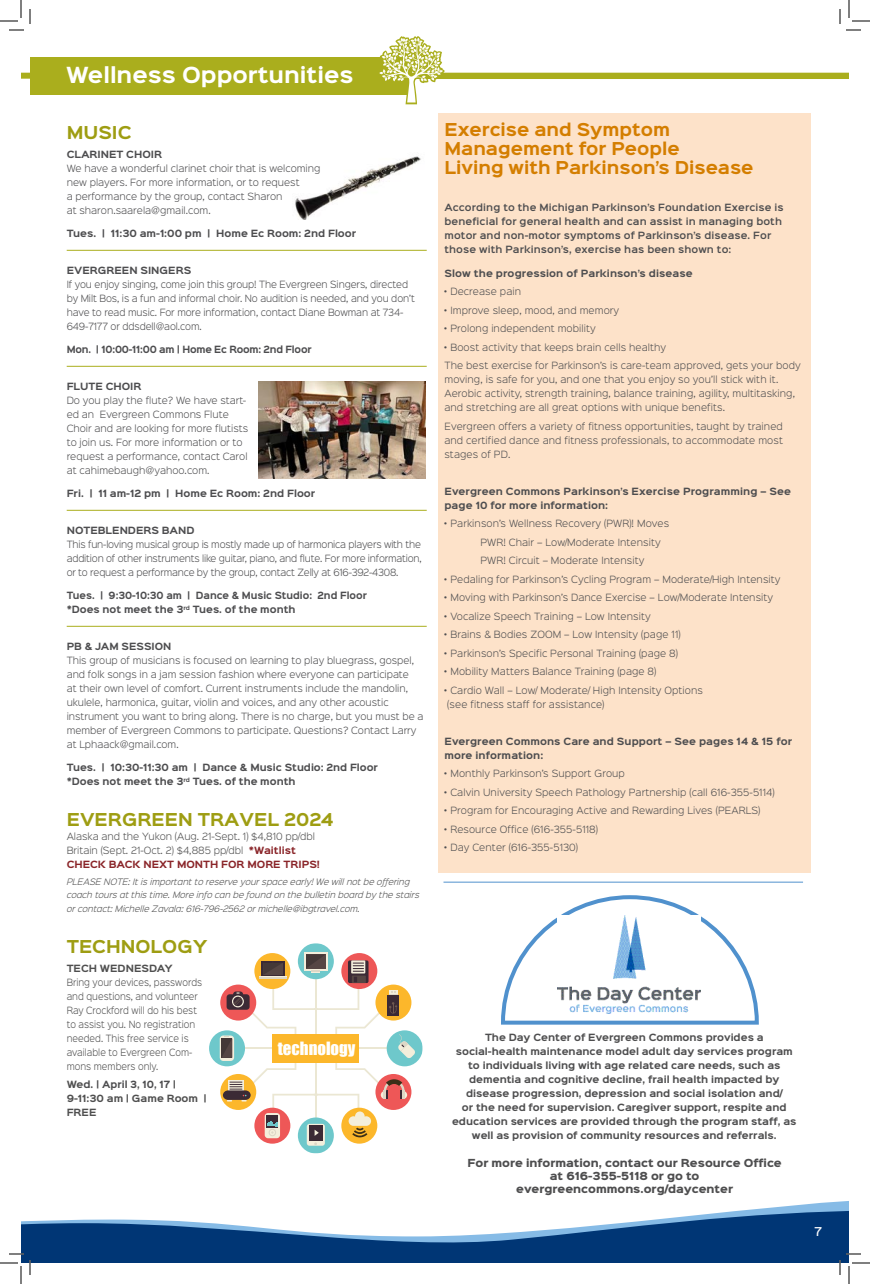
<style>
.page{position:relative;width:870px;height:1284px;background:#fff}
.page>*{position:absolute;margin:0;border:0;box-sizing:border-box;transform-origin:0 0}
.t1{font:700 20px "Sinkin Sans 700";color:#fff}
.t2{font:16.8px "Impact";color:#fff}
.t3{font:700 16px/19px "Sinkin Sans 700";color:#d47e00}
.t4{font:700 16px "Sinkin Sans 700";color:#9e9d12}
.t5{font:500 11px "Sinkin Sans 500";color:#fff}
.t6{font:900 10px/13px "Sinkin Sans 800";color:#4e4e4f;text-align:center}
.t7{font:300 9px/14px "Sinkin Sans 300";color:#4d4d4f}
.t8{font:700 9px/14px "Sinkin Sans 700";color:#4d4d4f}
.t9{font:700 9px/14px "Sinkin Sans 700";color:#4e4e4f;text-align:center}
.t10{font:600 9px/14px "Sinkin Sans 600";letter-spacing:.01em;color:#4d4d4f}
.t11{font:300 9px/14px "Sinkin Sans 300";color:#4f4f4f;scale:.92 1}
.t12{font:300 9px/14px "Sinkin Sans 300";color:#4f4f4f}
.t13{font:700 9px/14px "Sinkin Sans 700";color:#4d4d4f;scale:.95 1}
.t14{font:700 9px/14px "Sinkin Sans 700";color:#4f4f4f}
.t15{font:700 9px "Sinkin Sans 700";letter-spacing:-.02em;color:#4d4d4f;scale:.95 1}
.t16{font:700 9px "Sinkin Sans 700";color:#8a2529}
.t17{font:italic 300 8px/13px "Sinkin Sans 300";color:#4f4f4f}
.s1{font-family:"Sinkin Sans 700";font-weight:700;color:#8a2529}
.s2{color:#4d4d4f}
</style>
<div class="page">
<img style="left:295px;top:156px;width:126px;height:64px">
<div style="left:438px;top:114px;width:373px;height:759px;background:#fde2c9"></div>
<svg style="left:747px;top:1201px;width:102px;height:9px"></svg>
<div style="left:21px;top:73px;width:10px;height:6px;background:#aaae1d"></div>
<div style="left:367px;top:73px;width:482px;height:6px;background:#aaae1d"></div>
<div style="left:30px;top:57px;width:381px;height:38px;background:#aaae1d"></div>
<svg style="left:379px;top:36px;width:66px;height:68px"></svg>
<hr style="left:67px;top:250px;width:360px;height:1px;background:#aaae1d">
<hr style="left:67px;top:366px;width:360px;height:1px;background:#aaae1d">
<hr style="left:67px;top:510px;width:360px;height:1px;background:#aaae1d">
<hr style="left:67px;top:626px;width:360px;height:1px;background:#aaae1d">
<img style="left:258px;top:382px;width:167px;height:96px">
<svg style="left:501px;top:895px;width:258px;height:130px"></svg>
<img style="left:557px;top:916px;width:144px;height:98px">
<hr style="left:444px;top:882px;width:359px;height:1px;background:#5091cd">
<div style="left:209px;top:1030px;width:36px;height:36px;background:#6ec8cb;border-radius:50%"></div>
<div style="left:387px;top:1030px;width:36px;height:36px;background:#6ec8cb;border-radius:50%"></div>
<svg style="left:220px;top:1074px;width:36px;height:36px"></svg>
<svg style="left:220px;top:985px;width:36px;height:36px"></svg>
<div style="left:298px;top:1118px;width:36px;height:35px;background:#6ec8cb;border-radius:50%"></div>
<div style="left:298px;top:943px;width:36px;height:36px;background:#6ec8cb;border-radius:50%"></div>
<div style="left:304px;top:952px;width:23px;height:19px;background:#f4eedb"></div>
<svg style="left:307px;top:1124px;width:18px;height:22px"></svg>
<svg style="left:220px;top:1036px;width:14px;height:25px"></svg>
<svg style="left:222px;top:954px;width:193px;height:191px"></svg>
<svg style="left:0;top:0;width:31px;height:31px"></svg>
<svg style="left:839px;top:0;width:31px;height:31px"></svg>
<svg style="left:0;top:1210px;width:870px;height:74px"></svg>
<h1 class="t1" style="left:66px;top:65px;width:289px">Wellness Opportunities</h1>
<h3 class="t4" style="left:67px;top:124px;width:66px">MUSIC</h3>
<p class="t8" style="left:67px;top:148px;width:97px">CLARINET CHOIR</p>
<p class="t7" style="left:67px;top:161px;width:255px">We have a wonderful clarinet choir that is welcoming new players. For more information, or to request<br>a performance by the group, contact Sharon<br>at sharon.saarela@gmail.com.</p>
<p class="t8" style="left:67px;top:227px;width:291px">Tues. | 11:30 am-1:00 pm | Home Ec Room: 2nd Floor</p>
<p class="t8" style="left:67px;top:264px;width:126px">EVERGREEN SINGERS</p>
<p class="t7" style="left:67px;top:277px;width:350px">If you enjoy singing, come join this group! The Evergreen Singers, directed by Milt Bos, is a fun and informal choir. No audition is needed, and you don’t have to read music. For more information, contact Diane Bowman at 734- 649-7177 or ddsdell@aol.com.</p>
<p class="t15" style="left:67px;top:344px;width:259px">Mon. | 10:00-11:00 am | Home Ec Room: 2nd Floor</p>
<p class="t8" style="left:67px;top:380px;width:76px">FLUTE CHOIR</p>
<p class="t7" style="left:67px;top:393px;width:183px">Do you play the flute? We have start&shy;ed an Evergreen Commons Flute Choir and are looking for more flutists to join us. For more information or to request a performance, contact Carol at cahimebaugh@yahoo.com.</p>
<p class="t8" style="left:67px;top:487px;width:250px">Fri. | 11 am-12 pm | Home Ec Room: 2nd Floor</p>
<p class="t8" style="left:67px;top:524px;width:129px">NOTEBLENDERS BAND</p>
<p class="t7" style="left:67px;top:537px;width:357px;text-align:justify">This fun-loving musical group is mostly made up of harmonica players with the addition of other instruments like guitar, piano, and flute. For more information, or to request a performance by the group, contact Zelly at 616-392-4308.</p>
<p class="t13" style="left:67px;top:589px;width:317px">Tues. | 9:30-10:30 am | Dance &amp; Music Studio: 2nd Floor *Does not meet the 3<sup>rd</sup> Tues. of the month</p>
<p class="t8" style="left:67px;top:640px;width:106px">PB &amp; JAM SESSION</p>
<p class="t7" style="left:67px;top:653px;width:358px">This group of musicians is focused on learning to play bluegrass, gospel, and folk songs in a jam session fashion where everyone can participate<br>at their own level of comfort. Current instruments include the mandolin, ukulele, harmonica, guitar, violin and voices, and any other acoustic instrument you want to bring along. There is no charge, but you must be a member of Evergreen Commons to participate. Questions? Contact Larry at Lphaack@gmail.com.</p>
<p class="t8" style="left:67px;top:761px;width:313px">Tues. | 10:30-11:30 am | Dance &amp; Music Studio: 2nd Floor *Does not meet the 3<sup>rd</sup> Tues. of the month</p>
<h3 class="t4" style="left:67px;top:811px;width:268px">EVERGREEN TRAVEL 2024</h3>
<p class="t12" style="left:67px;top:829px;width:250px">Alaska and the Yukon (Aug. 21-Sept. 1) $4,810 pp/dbl<br>Britain (Sept. 21-Oct. 2) $4,885 pp/dbl <span class="s1">*Waitlist</span></p>
<p class="t16" style="left:67px;top:859px;width:255px">CHECK BACK NEXT MONTH FOR MORE TRIPS!</p>
<p class="t17" style="left:67px;top:875px;width:354px">PLEASE NOTE: It is important to reserve your space early! We will not be offering coach tours at this time. More info can be found on the bulletin board by the stairs</p>
<p class="t17" style="left:67px;top:902px;width:295px">or contact: Michelle Zavala: 616-796-2562 or michelle@ibgtravel.com.</p>
<h3 class="t4" style="left:67px;top:938px;width:142px">TECHNOLOGY</h3>
<p class="t14" style="left:67px;top:962px;width:108px">TECH WEDNESDAY</p>
<p class="t11" style="left:67px;top:975px;width:149px">Bring your devices, passwords and questions, and volunteer<br>Ray Crockford will do his best to assist you. No registration needed. This free service is available to Evergreen Com&shy;mons members only.</p>
<p class="t14" style="left:67px;top:1078px;width:142px">We<span class="s2">d. | April 3, 10, 17</span> |<br>9-11:30 am | Game Room |<br>FREE</p>
<h2 class="t2" style="left:278px;top:1035px;width:79px">technology</h2>
<h3 class="t3" style="left:444px;top:121px;width:311px">Exercise and Symptom<br>Management for People<br>Living with Parkinson’s Disease</h3>
<p class="t10" style="left:444px;top:200px;width:341px">According to the Michigan Parkinson’s Foundation Exercise is beneficial for general health and can assist in managing both motor and non-motor symptoms of Parkinson’s disease. For those with Parkinson’s, exercise has been shown to:</p>
<p class="t8" style="left:444px;top:267px;width:250px">Slow the progression of Parkinson’s disease</p>
<p class="t7" style="left:444px;top:284px;width:78px">• Decrease pain</p>
<p class="t7" style="left:444px;top:303px;width:176px">• Improve sleep, mood, and memory</p>
<p class="t7" style="left:444px;top:321px;width:153px">• Prolong independent mobility</p>
<p class="t7" style="left:444px;top:337px;width:358px;line-height:18.5px">• Boost activity that keeps brain cells healthy<br>The best exercise for Parkinson’s is care-team approved, gets your body</p>
<p class="t7" style="left:444px;top:372px;width:352px">moving, is safe for you, and one that you enjoy so you’ll stick with it.<br>Aerobic activity, strength training, balance training, agility, multitasking, and stretching are all great options with unique benefits.</p>
<p class="t7" style="left:444px;top:419px;width:340px;text-align:justify">Evergreen offers a variety of fitness opportunities, taught by trained and certified dance and fitness professionals, to accommodate most stages of PD.</p>
<p class="t8" style="left:444px;top:485px;width:348px">Evergreen Commons Parkinson’s Exercise Programming – See page 10 for more information:</p>
<p class="t7" style="left:480px;top:514px;width:190px;line-height:18.5px;text-indent:-36px">• Parkinson’s Wellness Recovery (PWR)! Moves<br>PWR! Chair – Low/Moderate Intensity<br>PWR! Circuit – Moderate Intensity</p>
<p class="t7" style="left:444px;top:572px;width:338px">• Pedaling for Parkinson’s Cycling Program – Moderate/High Intensity</p>
<p class="t7" style="left:444px;top:590px;width:330px">• Moving with Parkinson’s Dance Exercise – Low/Moderate Intensity</p>
<p class="t7" style="left:444px;top:609px;width:208px">• Vocalize Speech Training – Low Intensity</p>
<p class="t7" style="left:444px;top:627px;width:238px">• Brains &amp; Bodies ZOOM – Low Intensity (page 11)</p>
<p class="t7" style="left:444px;top:646px;width:235px">• Parkinson’s Specific Personal Training (page 8)</p>
<p class="t7" style="left:444px;top:664px;width:214px">• Mobility Matters Balance Training (page 8)</p>
<p class="t7" style="left:447px;top:683px;width:257px;text-indent:-3px">• Cardio Wall – Low/ Moderate/ High Intensity Options (see fitness staff for assistance)</p>
<p class="t8" style="left:444px;top:735px;width:349px">Evergreen Commons Care and Support – See pages 14 &amp; 15 for more information:</p>
<p class="t7" style="left:444px;top:766px;width:182px">• Monthly Parkinson’s Support Group</p>
<p class="t7" style="left:444px;top:785px;width:332px">• Calvin University Speech Pathology Partnership (call 616-355-5114)</p>
<p class="t7" style="left:444px;top:803px;width:317px">• Program for Encouraging Active and Rewarding Lives (PEARLS)</p>
<p class="t7" style="left:444px;top:822px;width:155px">• Resource Office (616-355-5118)</p>
<p class="t7" style="left:444px;top:840px;width:135px">• Day Center (616-355-5130)</p>
<p class="t9" style="left:452px;top:1031px;width:346px">The Day Center of Evergreen Commons provides a social-health maintenance model adult day services program to individuals living with age related care needs, such as dementia and cognitive decline, frail health impacted by disease progression, depression and social isolation and/<br>or the need for supervision. Caregiver support, respite and education services are provided through the program staff, as well as provision of community resources and referrals.</p>
<p class="t6" style="left:468px;top:1157px;width:316px">For more information, contact our Resource Office at 616-355-5118 or go to evergreencommons.org/daycenter</p>
<p class="t5" style="left:814px;top:1222px;width:9px">7</p>
</div>
